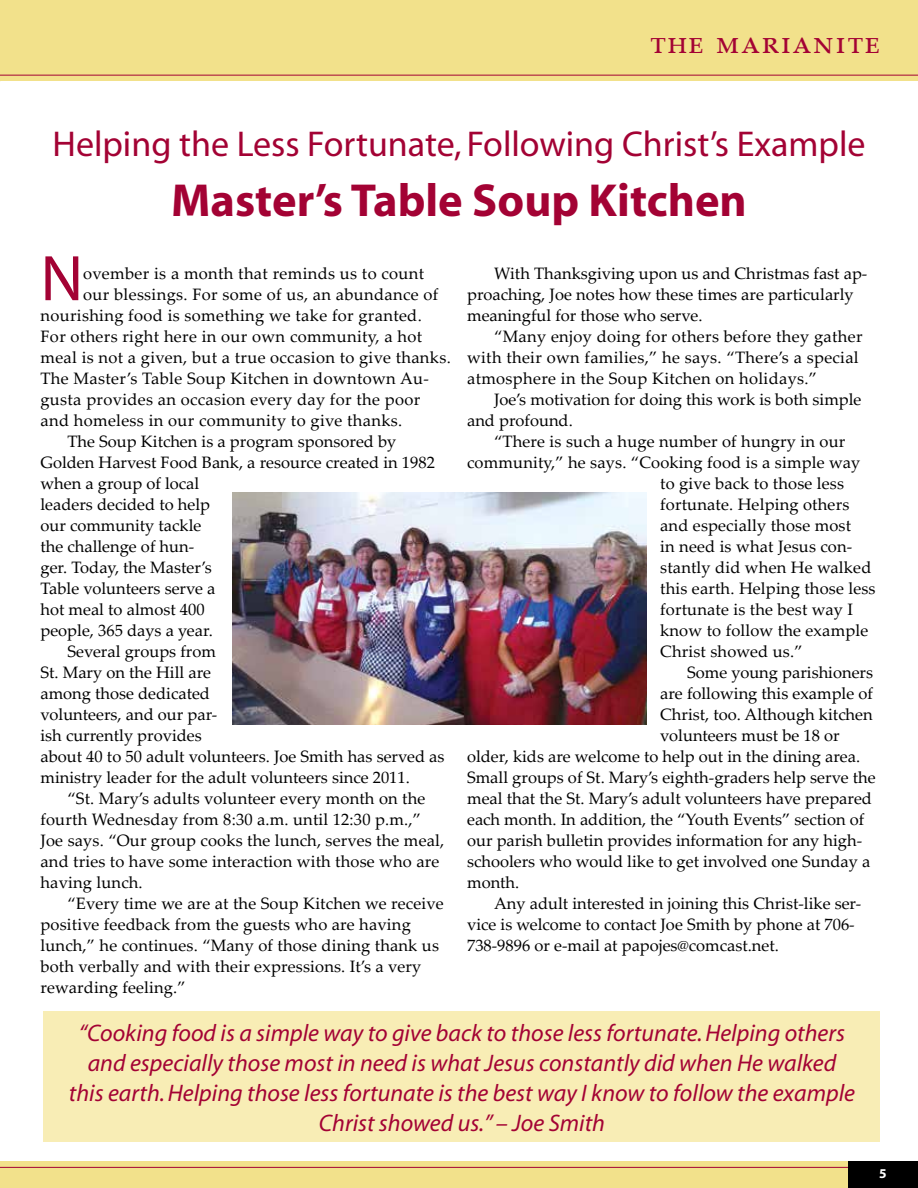
<style>
.page{position:relative;width:918px;height:1188px;background:#fff}
.page>*{position:absolute;margin:0;border:0;box-sizing:border-box;transform-origin:0 0}
.t1{font:64.95px "Myriad";color:#a30234}
.t2{font:700 46.5px "Myriad";color:#a30234}
.t3{font:36px "Myriad";color:#a30234}
.t4{font:33px "Palatino Linotype";color:#a30234}
.t5{font:italic 24px/30px "Myriad";color:#a30234;text-align:center}
.t6{font:16.5px/21px "Palatino Linotype";color:#000}
.t7{font:16.5px/21px "Palatino Linotype";letter-spacing:.02em;color:#000}
.t8{font:700 13.5px "Myriad";color:#fff}
.s1{font-family:"Myriad Pro"}
</style>
<div class="page">
<div style="left:0;top:1161px;width:918px;height:27px;background:#f2e18b"></div>
<hr style="left:0;top:1167px;width:918px;height:1px;background:#a30234">
<div style="left:848px;top:1161px;width:70px;height:27px;background:#000"></div>
<div style="left:0;top:0;width:918px;height:81px;background:#f2e18b"></div>
<hr style="left:0;top:75px;width:918px;height:1px;background:#a30234">
<img style="left:232px;top:492px;width:415px;height:232px">
<div style="left:44px;top:1012px;width:836px;height:130px;background:#f8edb5"></div>
<h3 class="t4" style="left:650px;top:19px;width:232px">the marianite</h3>
<h3 class="t3" style="left:53px;top:126px;width:814px">Helping the Less Fortunate, Following Christ’s Example</h3>
<h2 class="t2" style="left:171px;top:177px;width:577px">Master’s Table Soup Kitchen</h2>
<h1 class="t1" style="left:40px;top:246px;width:44px">N</h1>
<p class="t7" style="left:83px;top:262px;width:342px">ovember is a month that reminds us to count</p>
<p class="t6" style="left:467px;top:263px;width:402px;text-indent:27px">With Thanksgiving upon us and Christmas fast ap&shy;proaching, Joe notes how these times are particularly meaningful for those who serve.</p>
<p class="t7" style="left:467px;top:326px;width:397px;text-indent:27px">“Many enjoy doing for others before they gather with their own families,” he says. “There’s a special atmosphere in the Soup Kitchen on holidays.”</p>
<p class="t6" style="left:467px;top:389px;width:396px;text-indent:27px">Joe’s motivation for doing this work is both simple and profound.</p>
<p class="t6" style="left:494px;top:431px;width:353px">“There is such a huge number of hungry in our</p>
<p class="t6" style="left:467px;top:452px;width:395px">community,” he says. “Cooking food is a simple way</p>
<p class="t6" style="left:660px;top:473px;width:185px">to give back to those less</p>
<p class="t6" style="left:660px;top:494px;width:191px">fortunate. Helping others</p>
<p class="t6" style="left:660px;top:515px;width:192px">and especially those most</p>
<p class="t6" style="left:660px;top:536px;width:194px">in need is what Jesus con-</p>
<p class="t6" style="left:660px;top:557px;width:213px">stantly did when He walked</p>
<p class="t6" style="left:660px;top:578px;width:217px">this earth. Helping those less</p>
<p class="t6" style="left:660px;top:599px;width:194px">fortunate is the best way I</p>
<p class="t6" style="left:660px;top:620px;width:210px">know to follow the example</p>
<p class="t6" style="left:660px;top:641px;width:144px">Christ showed us.”</p>
<p class="t6" style="left:687px;top:662px;width:187px">Some young parishioners</p>
<p class="t6" style="left:660px;top:683px;width:214px">are following this example of</p>
<p class="t6" style="left:660px;top:704px;width:214px">Christ, too. Although kitchen</p>
<p class="t6" style="left:660px;top:725px;width:181px">volunteers must be 18 or</p>
<p class="t6" style="left:467px;top:746px;width:395px">older, kids are welcome to help out in the dining area.</p>
<p class="t6" style="left:467px;top:767px;width:410px">Small groups of St. Mary’s eighth-graders help serve the</p>
<p class="t6" style="left:467px;top:788px;width:406px">meal that the St. Mary’s adult volunteers have prepared</p>
<p class="t6" style="left:467px;top:809px;width:399px">each month. In addition, the “Youth Events” section of</p>
<p class="t6" style="left:467px;top:830px;width:397px">our parish bulletin provides information for any high-</p>
<p class="t6" style="left:467px;top:851px;width:405px">schoolers who would like to get involved one Sunday a</p>
<p class="t6" style="left:467px;top:872px;width:54px">month.</p>
<p class="t6" style="left:494px;top:893px;width:369px">Any adult interested in joining this Christ-like ser-</p>
<p class="t6" style="left:467px;top:914px;width:389px">vice is welcome to contact Joe Smith by phone at 706-</p>
<p class="t6" style="left:467px;top:935px;width:313px">738-9896 or e-mail at papojes@comcast.net.</p>
<p class="t7" style="left:83px;top:283px;width:357px">our blessings. For some of us, an abundance of</p>
<p class="t7" style="left:40px;top:304px;width:383px">nourishing food is something we take for granted.</p>
<p class="t7" style="left:40px;top:325px;width:383px">For others right here in our own community, a hot</p>
<p class="t7" style="left:40px;top:346px;width:412px">meal is not a given, but a true occasion to give thanks.</p>
<p class="t7" style="left:40px;top:367px;width:390px">The Master’s Table Soup Kitchen in downtown Au-</p>
<p class="t7" style="left:40px;top:388px;width:381px">gusta provides an occasion every day for the poor</p>
<p class="t7" style="left:40px;top:409px;width:363px">and homeless in our community to give thanks.</p>
<p class="t6" style="left:67px;top:430px;width:330px">The Soup Kitchen is a program sponsored by</p>
<p class="t6" style="left:40px;top:451px;width:396px">Golden Harvest Food Bank, a resource created in 1982</p>
<p class="t6" style="left:40px;top:472px;width:160px">when a group of local</p>
<p class="t6" style="left:40px;top:493px;width:171px">leaders decided to help</p>
<p class="t6" style="left:40px;top:514px;width:162px">our community tackle</p>
<p class="t6" style="left:40px;top:536px;width:155px">the challenge of hun-</p>
<p class="t6" style="left:40px;top:557px;width:173px">ger. Today, the Master’s</p>
<p class="t6" style="left:40px;top:578px;width:176px">Table volunteers serve a</p>
<p class="t6" style="left:40px;top:599px;width:166px">hot meal to almost 400</p>
<p class="t6" style="left:40px;top:620px;width:174px">people, 365 days a year.</p>
<p class="t6" style="left:67px;top:641px;width:150px">Several groups from</p>
<p class="t6" style="left:40px;top:662px;width:172px">St. Mary on the Hill are</p>
<p class="t6" style="left:40px;top:683px;width:171px">among those dedicated</p>
<p class="t6" style="left:40px;top:704px;width:178px">volunteers, and our par-</p>
<p class="t6" style="left:40px;top:725px;width:163px">ish currently provides</p>
<p class="t6" style="left:40px;top:746px;width:405px">about 40 to 50 adult volunteers. Joe Smith has served as</p>
<p class="t6" style="left:40px;top:767px;width:371px">ministry leader for the adult volunteers since 2011.</p>
<p class="t6" style="left:67px;top:788px;width:360px">“St. Mary’s adults volunteer every month on the</p>
<p class="t6" style="left:40px;top:809px;width:382px">fourth Wednesday from 8:30 a.m. until 12:30 p.m.,”</p>
<p class="t6" style="left:40px;top:830px;width:405px">Joe says. “Our group cooks the lunch, serves the meal,</p>
<p class="t6" style="left:40px;top:851px;width:400px">and tries to have some interaction with those who are</p>
<p class="t6" style="left:40px;top:872px;width:104px">having lunch.</p>
<p class="t6" style="left:67px;top:893px;width:378px">“Every time we are at the Soup Kitchen we receive</p>
<p class="t6" style="left:40px;top:914px;width:372px">positive feedback from the guests who are having</p>
<p class="t6" style="left:40px;top:935px;width:400px">lunch,” he continues. “Many of those dining thank us</p>
<p class="t6" style="left:40px;top:956px;width:382px">both verbally and with their expressions. It’s a very</p>
<p class="t6" style="left:40px;top:977px;width:147px">rewarding feeling.”</p>
<p class="t5" style="left:69px;top:1019px;width:788px">“Cooking food is a simple way to give back to those less fortunate. Helping others and especially those most in need is what Jesus constantly did when He walked this earth. Helping those less fortunate is the best way I know to follow the example Christ showed us.” <span class="s1">– Joe Smith</span></p>
<p class="t8" style="left:879px;top:1166px;width:9px">5</p>
</div>
